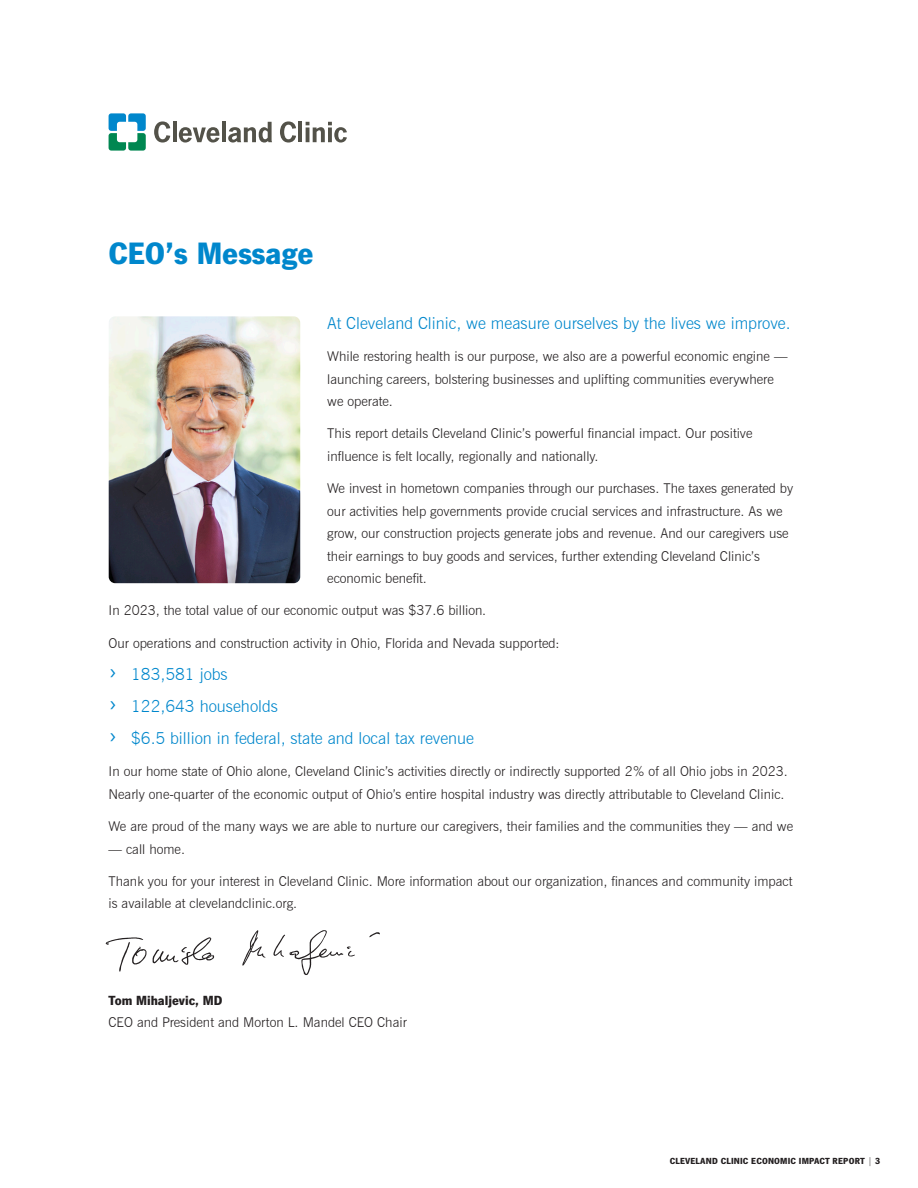
<style>
.page{position:relative;width:918px;height:1188px;background:#fff}
.page>*{position:absolute;margin:0;border:0;box-sizing:border-box;transform-origin:0 0}
.t1{font:900 31.5px "News Gothic LT Std";color:#0087cc}
.t2{font:300 16.5px "News Gothic BT";color:#0087cc}
.t3{font:300 13.5px/22.5px "News Gothic BT";color:#231f20}
.t4{font:900 9px "News Gothic LT Std";letter-spacing:.02em;color:#231f20}
.s1{font-size:25.5px}
.s2{font-family:"News Gothic LT Std";font-weight:900}
.s3{font-family:"News Gothic BT";font-weight:300}
</style>
<div class="page">
<img style="left:105px;top:930px;width:275px;height:45px">
<img style="left:109px;top:316px;width:191px;height:267px">
<svg style="left:109px;top:113px;width:37px;height:38px"></svg>
<svg style="left:154px;top:121px;width:16px;height:22px"></svg>
<hr style="left:173px;top:122px;width:4px;height:20px;background:#535249">
<svg style="left:179px;top:127px;width:41px;height:16px"></svg>
<hr style="left:222px;top:122px;width:4px;height:20px;background:#535249">
<svg style="left:280px;top:121px;width:16px;height:22px"></svg>
<hr style="left:298px;top:122px;width:4px;height:20px;background:#535249">
<svg style="left:306px;top:122px;width:41px;height:21px"></svg>
<svg style="left:228px;top:122px;width:44px;height:21px"></svg>
<p class="t1" style="left:109px;top:236px;width:207px">CEO’s Message</p>
<p class="t2" style="left:327px;top:313px;width:465px">At Cleveland Clinic, we measure ourselves by the lives we improve.</p>
<p class="t3" style="left:327px;top:345px;width:462px">While restoring health is our purpose, we also are a powerful economic engine — launching careers, bolstering businesses and uplifting communities everywhere we operate.</p>
<p class="t3" style="left:327px;top:422px;width:427px">This report details Cleveland Clinic’s powerful financial impact. Our positive influence is felt locally, regionally and nationally.</p>
<p class="t3" style="left:327px;top:477px;width:467px">We invest in hometown companies through our purchases. The taxes generated by our activities help governments provide crucial services and infrastructure. As we grow, our construction projects generate jobs and revenue. And our caregivers use their earnings to buy goods and services, further extending Cleveland Clinic’s economic benefit.</p>
<p class="t3" style="left:109px;top:599px;width:379px">In 2023, the total value of our economic output was $37.6 billion.</p>
<p class="t3" style="left:109px;top:631px;width:453px">Our operations and construction activity in Ohio, Florida and Nevada supported:</p>
<p class="t2" style="left:109px;top:664px;width:121px"><span class="s1">›</span> 183,581 jobs</p>
<p class="t2" style="left:109px;top:696px;width:171px"><span class="s1">›</span> 122,643 households</p>
<p class="t2" style="left:109px;top:728px;width:367px"><span class="s1">›</span> $6.5 billion in federal, state and local tax revenue</p>
<p class="t3" style="left:109px;top:760px;width:681px">In our home state of Ohio alone, Cleveland Clinic’s activities directly or indirectly supported 2% of all Ohio jobs in 2023.<br>Nearly one-quarter of the economic output of Ohio’s entire hospital industry was directly attributable to Cleveland Clinic.</p>
<p class="t3" style="left:109px;top:815px;width:686px">We are proud of the many ways we are able to nurture our caregivers, their families and the communities they — and we</p>
<p class="t3" style="left:109px;top:837px;width:78px">— call home.</p>
<p class="t3" style="left:109px;top:870px;width:685px">Thank you for your interest in Cleveland Clinic. More information about our organization, finances and community impact is available at clevelandclinic.org.</p>
<p class="t3" style="left:109px;top:989px;width:300px"><span class="s2">Tom Mihaljevic, MD<br></span>CEO and President and Morton L. Mandel CEO Chair</p>
<p class="t4" style="left:670px;top:1156px;width:212px">CLEVELAND CLINIC ECONOMIC IMPACT REPORT <span class="s3">|</span> 3</p>
</div>
